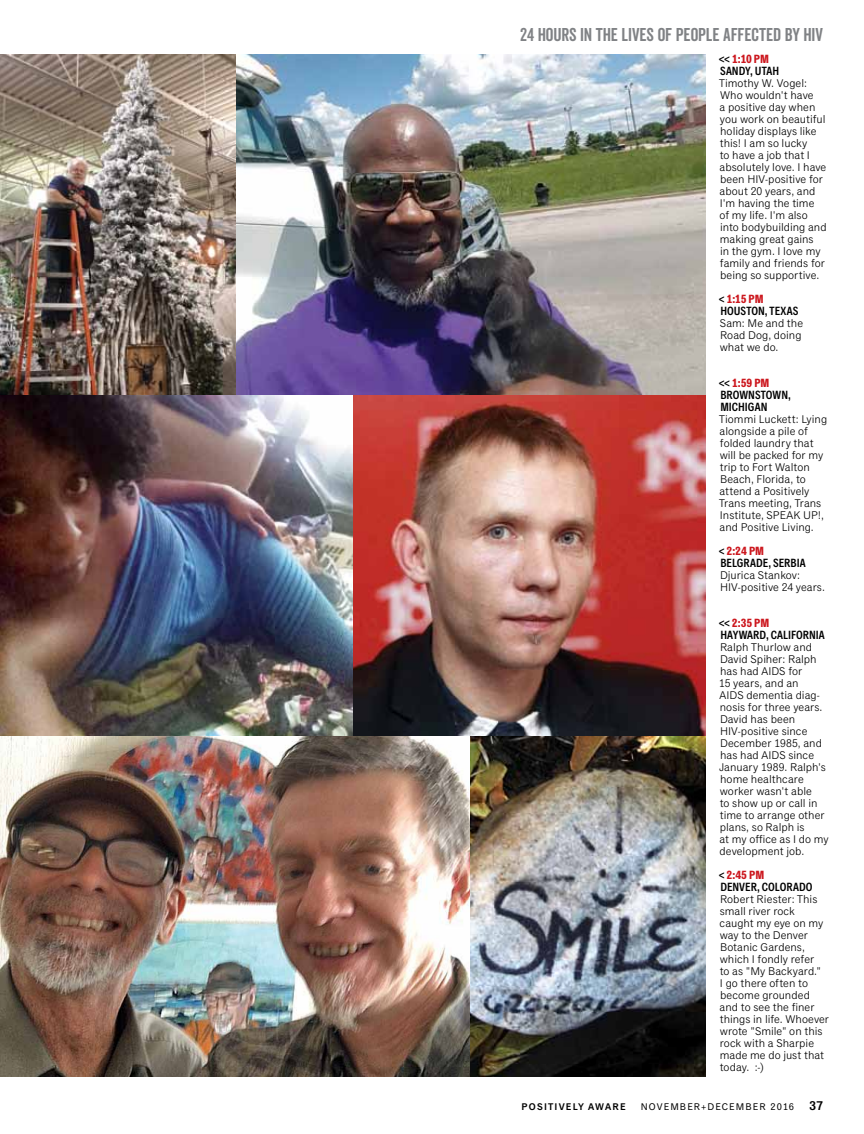
<style>
.page{position:relative;width:864px;height:1134px;background:#fff}
.page>*{position:absolute;margin:0;border:0;box-sizing:border-box;transform-origin:0 0}
.t1{font:18px "Veneer Clean";letter-spacing:-.005em;color:#808285}
.t2{font:12px/12px "Classic Grotesque Pro Cn S Bd";color:#000}
.t3{font:700 condensed 12px "Classic Grotesque Pro";color:#cc171e}
.t4{font:11.25px/12px "Classic Grotesque Pro";color:#000}
.t5{font:9.75px "Classic Grotesque Pro";letter-spacing:.11em;color:#000}
.t6{font:600 9.75px "Classic Grotesque Pro";letter-spacing:.12em;color:#000}
.s1{color:#000}
.s2{font-weight:600;font-size:12.75px}
</style>
<div class="page">
<img style="left:0;top:54px;width:706px;height:1023px">
<img style="left:0;top:736px;width:1px;height:341px">
<h1 class="t1" style="left:520px;top:23px;width:304px">24 HOURS IN THE LIVES OF PEOPLE AFFECTED BY HIV</h1>
<p class="t3" style="left:719px;top:51px;width:52px"><span class="s1">&lt;&lt;</span> 1:10 PM</p>
<p class="t2" style="left:720px;top:65px;width:61px">SANDY, UTAH</p>
<p class="t4" style="left:719px;top:77px;width:109px">Timothy W. Vogel:<br>Who wouldn't have<br>a positive day when you work on beautiful holiday displays like this! I am so lucky<br>to have a job that I absolutely love. I have been HIV-positive for about 20 years, and<br>I 'm having the time<br>of my life. I 'm also into bodybuilding and making great gains<br>in the gym. I love my family and friends for being so supportive.</p>
<p class="t3" style="left:719px;top:291px;width:46px"><span class="s1">&lt;</span> 1:15 PM</p>
<p class="t2" style="left:720px;top:305px;width:80px">HOUSTON, TEXAS</p>
<p class="t4" style="left:720px;top:317px;width:85px">Sam: Me and the<br>Road Dog, doing what we do.</p>
<p class="t3" style="left:719px;top:375px;width:52px"><span class="s1">&lt;&lt;</span> 1:59 PM</p>
<p class="t2" style="left:720px;top:389px;width:72px">BROWNSTOWN,<br>MICHIGAN</p>
<p class="t4" style="left:719px;top:413px;width:110px">Tiommi Luckett: Lying alongside a pile of folded laundry that will be packed for my trip to Fort Walton<br>Beach, Florida, to attend a Positively<br>Trans meeting, Trans<br>I nstitute, SPEAK UP!, and Positive Living.</p>
<p class="t3" style="left:719px;top:543px;width:47px"><span class="s1">&lt;</span> 2:24 PM</p>
<p class="t2" style="left:720px;top:557px;width:87px">BELGRADE, SERBIA</p>
<p class="t4" style="left:720px;top:569px;width:107px">Djurica Stankov:<br>HIV-positive 24 years.</p>
<p class="t3" style="left:719px;top:615px;width:52px"><span class="s1">&lt;&lt;</span> 2:35 PM</p>
<p class="t2" style="left:720px;top:629px;width:106px">HAYWARD, CALIFORNIA</p>
<p class="t4" style="left:719px;top:641px;width:111px">Ralph Thurlow and<br>David Spiher: Ralph has had AI DS for<br>15 years, and an<br>AI DS dementia diag&shy;nosis for three years.<br>David has been<br>HIV-positive since<br>December 1985, and has had AI DS since<br>January 1989. Ralph's home healthcare worker wasn't able<br>to show up or call in time to arrange other plans, so Ralph is<br>at my office as I do my development job.</p>
<p class="t3" style="left:719px;top:867px;width:47px"><span class="s1">&lt;</span> 2:45 PM</p>
<p class="t2" style="left:720px;top:881px;width:94px">DENVER, COLORADO</p>
<p class="t4" style="left:720px;top:893px;width:111px">Robert Riester: This small river rock caught my eye on my way to the Denver<br>Botanic Gardens, which I fondly refer<br>to as "My Backyard."<br>I go there often to become grounded and to see the finer things in life. Whoever wrote "Smile" on this rock with a Sharpie made me do just that today. :-)</p>
<p class="t6" style="left:522px;top:1101px;width:106px">POSITIVELY AWARE</p>
<p class="t5" style="left:641px;top:1101px;width:184px">NOVEMBER+DECEMBER 2016 <span class="s2">37</span></p>
</div>
